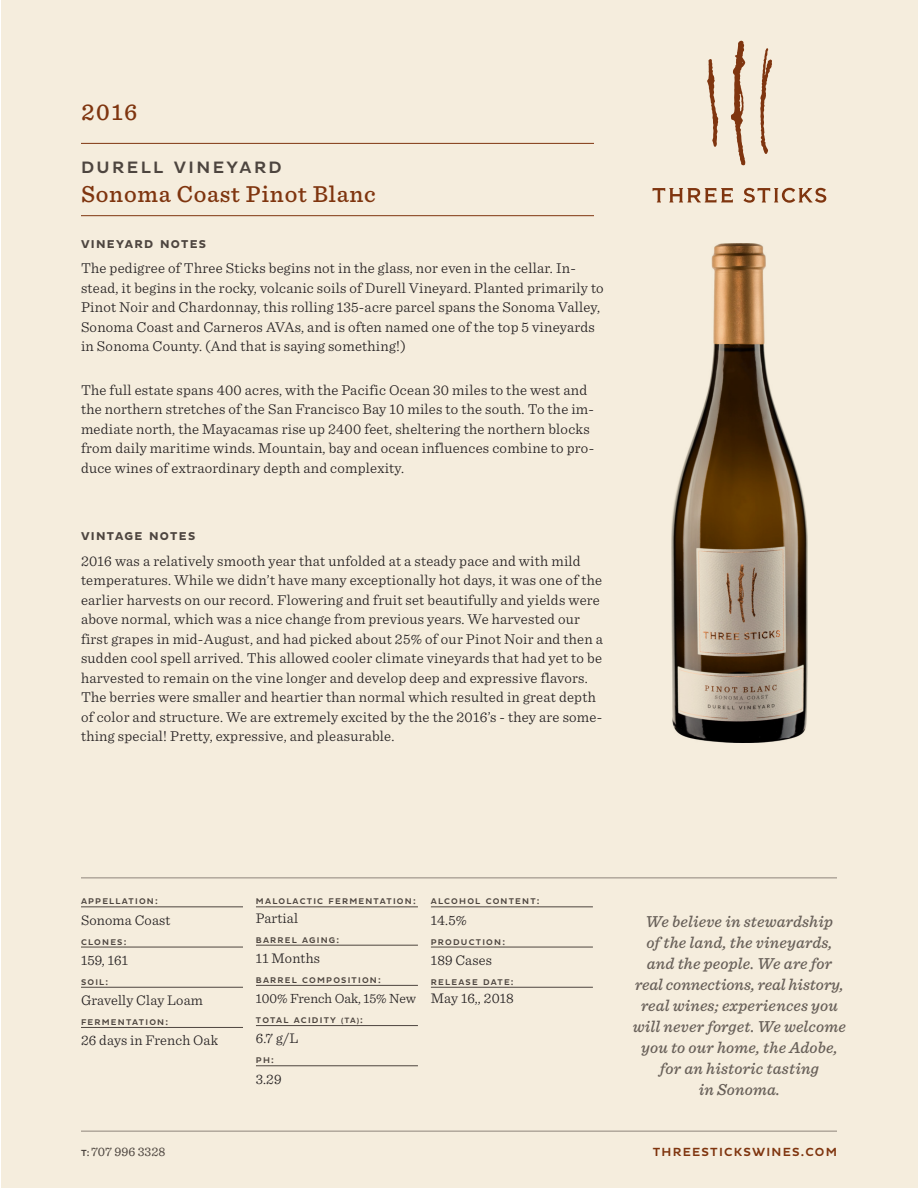
<style>
.page{position:relative;width:918px;height:1188px;background:#fff}
.page>*{position:absolute;margin:0;border:0;box-sizing:border-box;transform-origin:0 0}
.t1{font:500 24px "Sentinel";letter-spacing:.035em;color:#7f350f}
.t2{font:500 16.8px "Pluto Sans";letter-spacing:.145em;color:#4d453f}
.Body_Text{font:italic 500 16.5px/21px "Sentinel";letter-spacing:.01em;color:#686059;text-align:center}
.t3{font:300 15px/19.5px "Sentinel";letter-spacing:.015em;color:#231f20}
.t4{font:300 14.7px "Sentinel";letter-spacing:.01em;color:#231f20}
.t5{font:300 13.95px "Sentinel";color:#231f20}
.t6{font:13.2px "Sentinel";color:#4d453f}
.t7{font:500 12px "Pluto Sans";letter-spacing:.1em;color:#7f350f}
.t8{font:700 11.55px "Pluto Sans";letter-spacing:.115em;color:#4d453f}
.t9{font:500 8.4px "Pluto Sans";letter-spacing:.145em;color:#4d453f}
.s1{font-size:9px}
.s2{font-family:"Pluto Sans";font-weight:500;font-size:9px}
.s3{font-size:7.5px}
.s4{font-size:7.8px}
</style>
<div class="page">
<div style="left:1px;top:0;width:917px;height:1188px;background:#f5eddd"></div>
<img style="left:671px;top:244px;width:136px;height:498px">
<hr style="left:81px;top:878px;width:756px;height:1px;background:#8e857b">
<hr style="left:81px;top:1131px;width:756px;height:1px;background:#8e857b">
<svg style="left:653px;top:41px;width:173px;height:162px"></svg>
<hr style="left:81px;top:907px;width:162px;height:1px;background:#4d453f">
<hr style="left:81px;top:947px;width:162px;height:1px;background:#4d453f">
<hr style="left:81px;top:987px;width:162px;height:1px;background:#4d453f">
<hr style="left:81px;top:1027px;width:162px;height:1px;background:#4d453f">
<hr style="left:256px;top:907px;width:162px;height:1px;background:#4d453f">
<hr style="left:256px;top:945px;width:162px;height:1px;background:#4d453f">
<hr style="left:256px;top:985px;width:162px;height:1px;background:#4d453f">
<hr style="left:256px;top:1025px;width:162px;height:1px;background:#4d453f">
<hr style="left:256px;top:1065px;width:162px;height:1px;background:#4d453f">
<hr style="left:431px;top:907px;width:162px;height:1px;background:#4d453f">
<hr style="left:431px;top:947px;width:162px;height:1px;background:#4d453f">
<hr style="left:431px;top:987px;width:162px;height:1px;background:#4d453f">
<hr style="left:81px;top:143px;width:513px;height:1px;background:#7f350f">
<hr style="left:81px;top:215px;width:513px;height:1px;background:#7f350f">
<p class="t1" style="left:81px;top:93px;width:58px">2016</p>
<p class="t2" style="left:81px;top:158px;width:202px">DURELL VINEYARD</p>
<p class="t1" style="left:81px;top:176px;width:296px">Sonoma Coast Pinot Blanc</p>
<p class="t8" style="left:81px;top:237px;width:127px">VINEYARD NOTES</p>
<p class="t3" style="left:81px;top:257px;width:524px">The pedigree of Three Sticks begins not in the glass, nor even in the cellar. In&shy;stead, it begins in the rocky, volcanic soils of Durell Vineyard. Planted primarily to Pinot Noir and Chardonnay, this rolling 135-acre parcel spans the Sonoma Valley, Sonoma Coast and Carneros AVAs, and is often named one of the top 5 vineyards in Sonoma County. (And that is saying something!)</p>
<p class="t3" style="left:81px;top:379px;width:515px">The full estate spans 400 acres, with the Pacific Ocean 30 miles to the west and the northern stretches of the San Francisco Bay 10 miles to the south. To the im&shy;mediate north, the Mayacamas rise up 2400 feet, sheltering the northern blocks from daily maritime winds. Mountain, bay and ocean influences combine to pro&shy;duce wines of extraordinary depth and complexity.</p>
<p class="t8" style="left:81px;top:530px;width:116px">VINTAGE NOTES</p>
<p class="t3" style="left:81px;top:550px;width:524px">2016 was a relatively smooth year that unfolded at a steady pace and with mild temperatures. While we didn’t have many exceptionally hot days, it was one of the earlier harvests on our record. Flowering and fruit set beautifully and yields were above normal, which was a nice change from previous years. We harvested our first grapes in mid-August, and had picked about 25% of our Pinot Noir and then a sudden cool spell arrived. This allowed cooler climate vineyards that had yet to be harvested to remain on the vine longer and develop deep and expressive flavors.<br>The berries were smaller and heartier than normal which resulted in great depth of color and structure. We are extremely excited by the the 2016’s - they are some&shy;thing special! Pretty, expressive, and pleasurable.</p>
<p class="t9" style="left:81px;top:897px;width:78px">APPELLATION<span class="s1">:</span></p>
<p class="t4" style="left:81px;top:909px;width:91px">Sonoma Coast</p>
<p class="t9" style="left:81px;top:937px;width:47px">CLONES<span class="s1">:</span></p>
<p class="t4" style="left:81px;top:949px;width:49px">159, 161</p>
<p class="t9" style="left:81px;top:977px;width:29px">SOIL<span class="s1">:</span></p>
<p class="t4" style="left:81px;top:989px;width:123px">Gravelly Clay Loam</p>
<p class="t9" style="left:81px;top:1017px;width:89px">FERMENTATION<span class="s1">:</span></p>
<p class="t4" style="left:81px;top:1029px;width:139px">26 days in French Oak</p>
<p class="t6" style="left:81px;top:1142px;width:86px"><span class="s2">T:</span> 707 996 3328</p>
<p class="t9" style="left:256px;top:897px;width:161px">MALOLACTIC FERMENTATION<span class="s1">:</span></p>
<p class="t4" style="left:256px;top:907px;width:44px">Partial</p>
<p class="t9" style="left:256px;top:935px;width:85px">BARREL AGING<span class="s1">:</span></p>
<p class="t4" style="left:256px;top:947px;width:66px">11 Months</p>
<p class="t9" style="left:256px;top:975px;width:126px">BARREL COMPOSITION<span class="s1">:</span></p>
<p class="t5" style="left:256px;top:988px;width:162px">100% French Oak, 15% New</p>
<p class="t9" style="left:256px;top:1015px;width:108px">TOTAL ACIDITY <span class="s3">(</span><span class="s4">TA</span><span class="s3">)</span><span class="s1">:</span></p>
<p class="t4" style="left:256px;top:1028px;width:44px">6.7 g/L</p>
<p class="t9" style="left:256px;top:1056px;width:19px">PH<span class="s1">:</span></p>
<p class="t4" style="left:256px;top:1068px;width:27px">3.29</p>
<p class="t9" style="left:431px;top:897px;width:110px">ALCOHOL CONTENT<span class="s1">:</span></p>
<p class="t4" style="left:431px;top:909px;width:37px">14.5%</p>
<p class="t9" style="left:431px;top:937px;width:76px">PRODUCTION<span class="s1">:</span></p>
<p class="t4" style="left:431px;top:949px;width:63px">189 Cases</p>
<p class="t9" style="left:431px;top:977px;width:84px">RELEASE DATE<span class="s1">:</span></p>
<p class="t4" style="left:431px;top:987px;width:85px">May 16,, 2018</p>
<p class="Body_Text" style="left:633px;top:910px;width:215px">We believe in stewardship<br>of the land, the vineyards, and the people. We are for real connections, real history, real wines; experiences you will never forget. We welcome you to our home, the Adobe, for an historic tasting<br>in Sonoma.</p>
<p class="t7" style="left:653px;top:1145px;width:186px">THREESTICKSWINES.COM</p>
</div>
